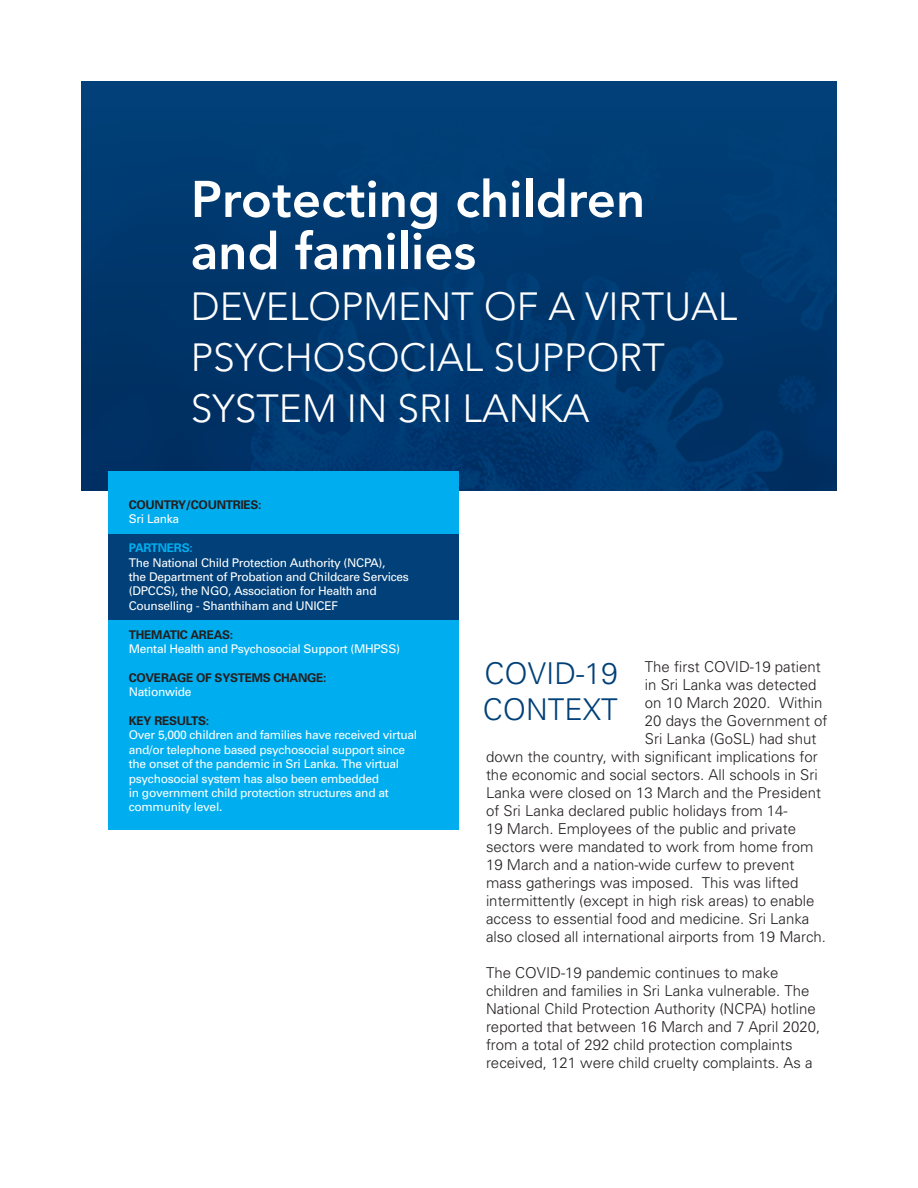
<style>
.page{position:relative;width:918px;height:1188px;background:#fff}
.page>*{position:absolute;margin:0;border:0;box-sizing:border-box;transform-origin:0 0}
.t1{font:800 51px/52.2px "Avenir";color:#fff}
.t2{font:300 39px/51px "Avenir";color:#fff}
.Body_text{font:300 30px/36px "Univers";color:#014078}
.t3{font:300 15px/18px "Univers";color:#231f20}
.BodyText{font:12px/14.4px "Univers";letter-spacing:-.025em;color:#fff}
.BodyText-2{font:700 12px/14.4px "Univers";letter-spacing:-.025em;color:#231f20}
.s1{font-weight:400;color:#fff}
.s2{font-weight:700;color:#00aeef}
</style>
<div class="page">
<img style="left:81px;top:81px;width:756px;height:409px">
<div style="left:108px;top:471px;width:351px;height:358px;background:#00aeef"></div>
<div style="left:108px;top:535px;width:351px;height:85px;background:#014078"></div>
<p class="t1" style="left:191px;top:173px;width:456px">Protecting children and families</p>
<p class="t2" style="left:191px;top:281px;width:548px">DEVELOPMENT OF A VIRTUAL<br>PSYCHOSOCIAL SUPPORT<br>SYSTEM IN SRI LANKA</p>
<p class="BodyText-2" style="left:129px;top:498px;width:134px">COUNTRY/COUNTRIES:<br><span class="s1">Sri Lanka</span></p>
<p class="BodyText" style="left:129px;top:541px;width:282px"><span class="s2">PARTNERS:<br></span>The National Child Protection Authority (NCPA),<br>the Department of Probation and Childcare Services (DPCCS), the NGO, Association for Health and Counselling - Shanthiham and UNICEF</p>
<p class="BodyText-2" style="left:129px;top:627px;width:106px">THEMATIC AREAS:</p>
<p class="BodyText" style="left:129px;top:642px;width:273px">Mental Health and Psychosocial Support (MHPSS)</p>
<p class="BodyText-2" style="left:129px;top:670px;width:199px">COVERAGE OF SYSTEMS CHANGE:</p>
<p class="BodyText" style="left:129px;top:685px;width:64px">Nationwide</p>
<p class="BodyText-2" style="left:129px;top:714px;width:82px">KEY RESULTS:</p>
<p class="BodyText" style="left:129px;top:728px;width:290px">Over 5,000 children and families have received virtual and/or telephone based psychosocial support since the onset of the pandemic in Sri Lanka. The virtual psychosocial system has also been embedded<br>in government child protection structures and at community level.</p>
<p class="Body_text" style="left:483px;top:655px;width:137px">COVID-19<br>CONTEXT</p>
<p class="t3" style="left:645px;top:658px;width:177px">The first COVID-19 patient</p>
<p class="t3" style="left:645px;top:676px;width:173px">in Sri Lanka was detected</p>
<p class="t3" style="left:645px;top:694px;width:179px">on 10 March 2020. Within</p>
<p class="t3" style="left:645px;top:712px;width:184px">20 days the Government of</p>
<p class="t3" style="left:645px;top:730px;width:173px">Sri Lanka (GoSL) had shut</p>
<p class="t3" style="left:486px;top:748px;width:333px">down the country, with significant implications for</p>
<p class="t3" style="left:486px;top:766px;width:333px">the economic and social sectors. All schools in Sri</p>
<p class="t3" style="left:486px;top:784px;width:337px">Lanka were closed on 13 March and the President</p>
<p class="t3" style="left:486px;top:802px;width:303px">of Sri Lanka declared public holidays from 14-</p>
<p class="t3" style="left:486px;top:820px;width:312px">19 March. Employees of the public and private</p>
<p class="t3" style="left:486px;top:838px;width:329px">sectors were mandated to work from home from</p>
<p class="t3" style="left:486px;top:856px;width:310px">19 March and a nation-wide curfew to prevent</p>
<p class="t3" style="left:486px;top:874px;width:314px">mass gatherings was imposed. This was lifted</p>
<p class="t3" style="left:486px;top:892px;width:330px">intermittently (except in high risk areas) to enable</p>
<p class="t3" style="left:486px;top:910px;width:325px">access to essential food and medicine. Sri Lanka</p>
<p class="t3" style="left:486px;top:928px;width:342px">also closed all international airports from 19 March.</p>
<p class="t3" style="left:486px;top:964px;width:336px">The COVID-19 pandemic continues to make children and families in Sri Lanka vulnerable. The National Child Protection Authority (NCPA) hotline reported that between 16 March and 7 April 2020, from a total of 292 child protection complaints received, 121 were child cruelty complaints. As a</p>
</div>
